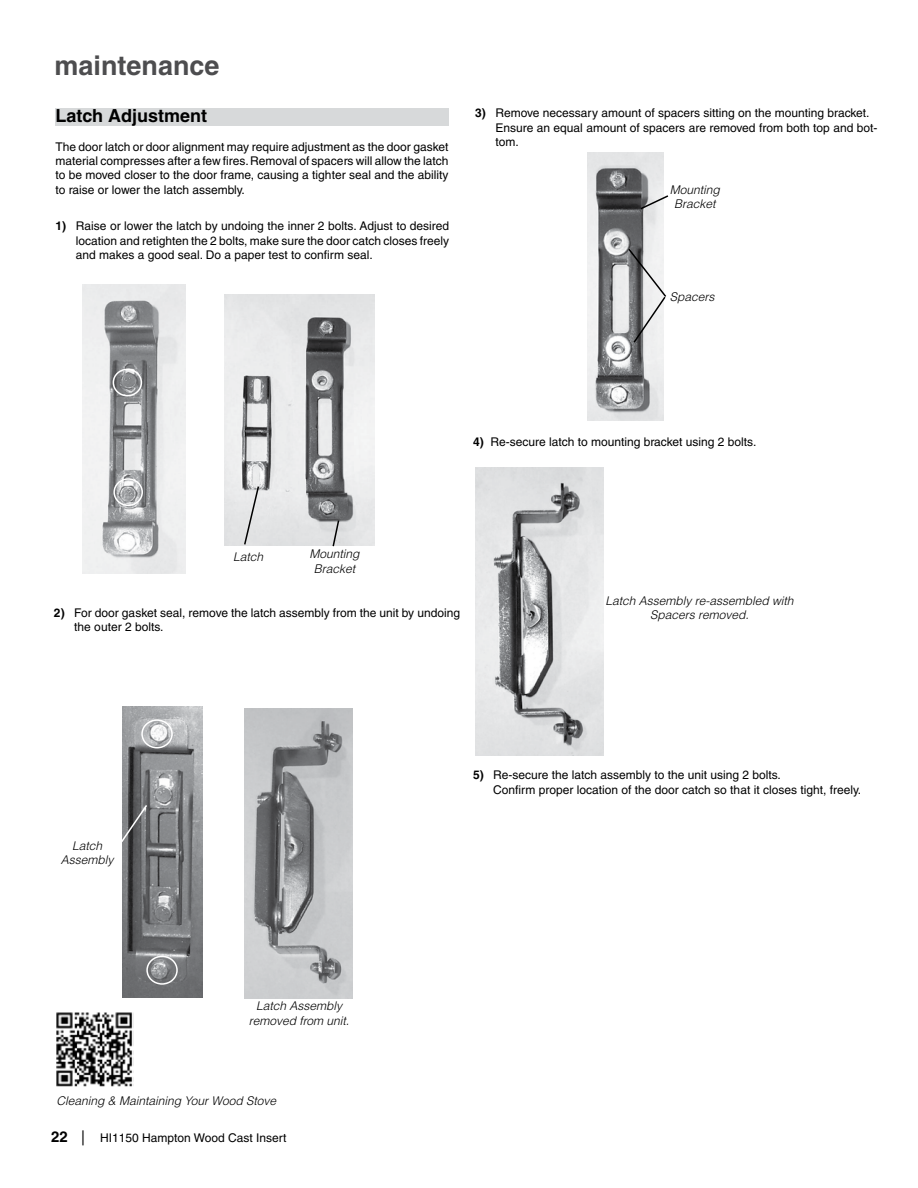
<style>
.page{position:relative;width:918px;height:1188px;background:#fff}
.page>*{position:absolute;margin:0;border:0;box-sizing:border-box;transform-origin:0 0}
.t1{font:700 27px "Helvetica";color:#4d4d4f}
.t2{font:700 18px "Helvetica";color:#000}
.t3{font:12px/14.4px "Helvetica";color:#000}
.t4{font:italic 300 12px/14.4px "Helvetica";color:#000;text-align:center}
.s1{font-weight:700}
.s2{font-weight:700;font-size:15px}
.s3{font-size:15px}
</style>
<div class="page">
<img style="left:475px;top:468px;width:128px;height:288px">
<img style="left:587px;top:153px;width:76px;height:268px">
<img style="left:225px;top:294px;width:149px;height:252px">
<img style="left:82px;top:284px;width:104px;height:290px">
<img style="left:123px;top:707px;width:79px;height:290px">
<div style="left:55px;top:108px;width:393px;height:18px;background:#d7d9da"></div>
<div style="left:141px;top:719px;width:32px;height:29px;border:2px solid #fff;border-radius:50%"></div>
<svg style="left:122px;top:803px;width:27px;height:41px"></svg>
<div style="left:146px;top:956px;width:32px;height:29px;border:2px solid #fff;border-radius:50%"></div>
<div style="left:113px;top:369px;width:29px;height:27px;border:2px solid #fff;border-radius:50%"></div>
<svg style="left:243px;top:485px;width:17px;height:61px"></svg>
<svg style="left:331px;top:519px;width:9px;height:28px"></svg>
<div style="left:113px;top:478px;width:30px;height:28px;border:2px solid #fff;border-radius:50%"></div>
<img style="left:244px;top:709px;width:108px;height:289px">
<svg style="left:639px;top:194px;width:30px;height:17px"></svg>
<svg style="left:627px;top:247px;width:40px;height:97px"></svg>
<img style="left:56px;top:1012px;width:77px;height:75px">
<h1 class="t1" style="left:55px;top:49px;width:167px">maintenance</h1>
<h2 class="t2" style="left:55px;top:105px;width:153px">Latch Adjustment</h2>
<p class="t3" style="left:55px;top:139px;width:395px;text-align:justify">The door latch or door alignment may require adjustment as the door gasket material compresses after a few fires. Removal of spacers will allow the latch to be moved closer to the door frame, causing a tighter seal and the ability to raise or lower the latch assembly.</p>
<p class="t3" style="left:76px;top:219px;width:375px;text-align:justify;text-indent:-20px"><span class="s1">1)</span> Raise or lower the latch by undoing the inner 2 bolts. Adjust to desired location and retighten the 2 bolts, make sure the door catch closes freely and makes a good seal. Do a paper test to confirm seal.</p>
<p class="t3" style="left:495px;top:106px;width:384px;text-indent:-20px"><span class="s1">3)</span> Remove necessary amount of spacers sitting on the mounting bracket.<br>Ensure an equal amount of spacers are removed from both top and bot&shy;tom.</p>
<p class="t4" style="left:670px;top:182px;width:52px">Mounting<br>Bracket</p>
<p class="t4" style="left:670px;top:289px;width:46px">Spacers</p>
<p class="t3" style="left:473px;top:434px;width:285px"><span class="s1">4)</span> Re-secure latch to mounting bracket using 2 bolts.</p>
<p class="t4" style="left:233px;top:549px;width:32px">Latch</p>
<p class="t4" style="left:310px;top:547px;width:52px">Mounting<br>Bracket</p>
<p class="t3" style="left:74px;top:605px;width:387px;text-indent:-20px"><span class="s1">2)</span> For door gasket seal, remove the latch assembly from the unit by undoing the outer 2 bolts.</p>
<p class="t4" style="left:606px;top:593px;width:189px">Latch Assembly re-assembled with<br>Spacers removed.</p>
<p class="t4" style="left:61px;top:838px;width:54px">Latch<br>Assembly</p>
<p class="t4" style="left:249px;top:998px;width:102px">Latch Assembly removed from unit.</p>
<p class="t4" style="left:57px;top:1093px;width:221px">Cleaning &amp; Maintaining Your Wood Stove</p>
<p class="t3" style="left:51px;top:1130px;width:237px"><span class="s2">22</span> <span class="s3">|</span> HI1150 Hampton Wood Cast Insert</p>
<p class="t3" style="left:493px;top:768px;width:369px;text-indent:-20px"><span class="s1">5)</span> Re-secure the latch assembly to the unit using 2 bolts.<br>Confirm proper location of the door catch so that it closes tight, freely.</p>
</div>
